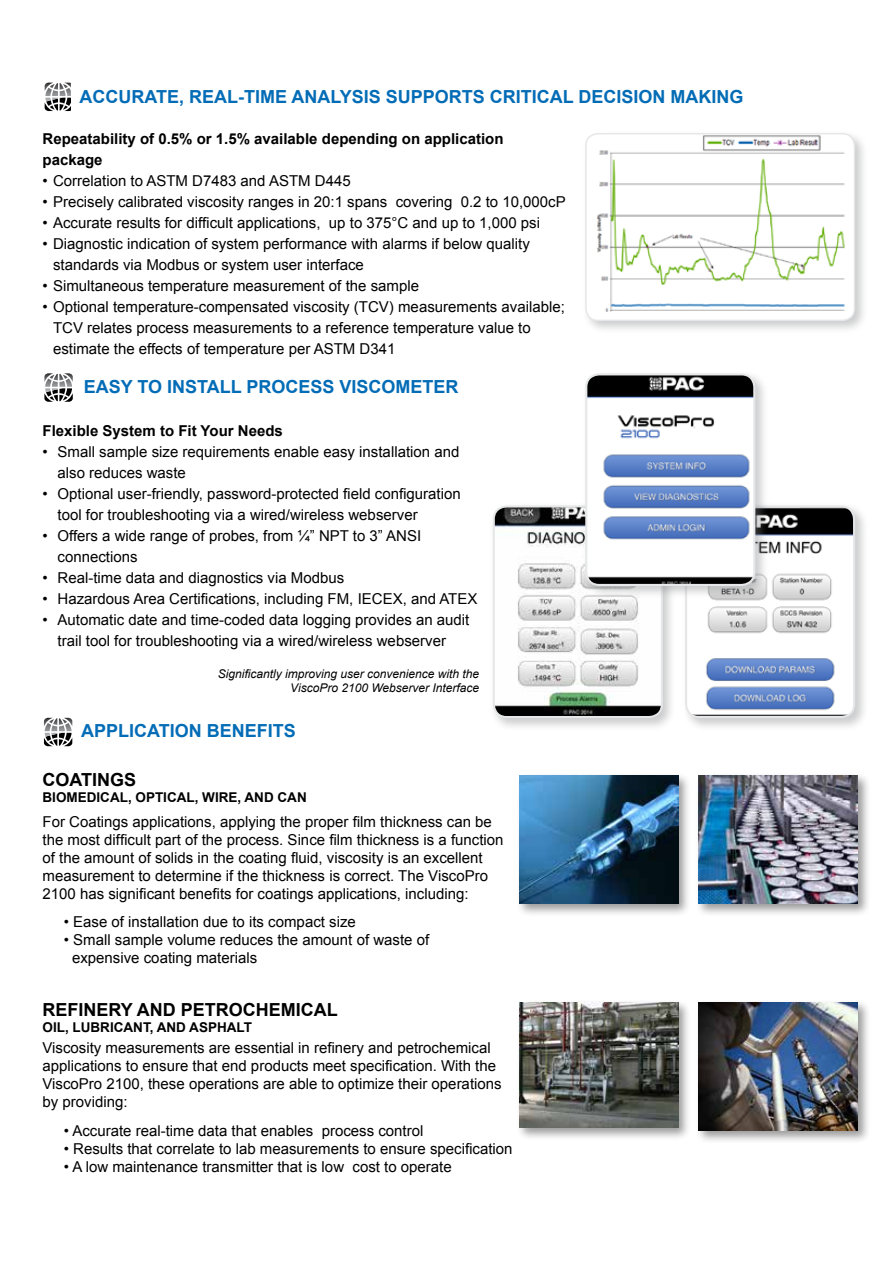
<style>
.page{position:relative;width:893px;height:1263px;background:#fff}
.page>*{position:absolute;margin:0;border:0;box-sizing:border-box;transform-origin:0 0}
.t1{font:700 18px "Arial";color:#036cb6}
.t2{font:700 18px "Arial";color:#000}
.t3{font:15px/18px "Arial";color:#000}
.t4{font:700 15px/21px "Arial";color:#000}
.t5{font:700 13.5px "Arial";color:#000}
.t6{font:italic 12px/14.4px "Arial";color:#000;text-align:right}
</style>
<div class="page">
<svg style="left:44px;top:373px;width:29px;height:29px"></svg>
<svg style="left:45px;top:83px;width:26px;height:28px"></svg>
<div style="left:582px;top:130px;width:286px;height:205px;background:#808285;opacity:.4"></div>
<div style="left:586px;top:134px;width:268px;height:186px;background:#fff;border-radius:12px"></div>
<img style="left:593px;top:135px;width:256px;height:177px">
<div style="left:585px;top:133px;width:270px;height:188px;border:1px solid #e6e7e8;border-radius:12px"></div>
<div style="left:490px;top:502px;width:186px;height:229px;background:#808285;opacity:.4"></div>
<img style="left:494px;top:506px;width:168px;height:211px">
<div style="left:493px;top:505px;width:170px;height:213px;border:2px solid #e6e7e8;border-radius:13px"></div>
<div style="left:682px;top:502px;width:186px;height:229px;background:#808285;opacity:.4"></div>
<img style="left:686px;top:506px;width:168px;height:211px">
<div style="left:685px;top:505px;width:170px;height:213px;border:2px solid #e6e7e8;border-radius:13px"></div>
<div style="left:696px;top:773px;width:175px;height:144px;background:#000;opacity:.4"></div>
<img style="left:699px;top:776px;width:159px;height:127px">
<div style="left:516px;top:999px;width:176px;height:142px;background:#000;opacity:.4"></div>
<img style="left:519px;top:1003px;width:159px;height:125px">
<div style="left:516px;top:773px;width:176px;height:144px;background:#000;opacity:.4"></div>
<img style="left:519px;top:776px;width:159px;height:127px">
<div style="left:696px;top:999px;width:175px;height:145px;background:#000;opacity:.4"></div>
<img style="left:699px;top:1003px;width:159px;height:127px">
<svg style="left:44px;top:718px;width:28px;height:28px"></svg>
<div style="left:582px;top:370px;width:186px;height:229px;background:#808285;opacity:.4"></div>
<img style="left:587px;top:374px;width:167px;height:211px">
<div style="left:585px;top:373px;width:170px;height:213px;border:2px solid #e6e7e8;border-radius:13px"></div>
<p class="t1" style="left:79px;top:85px;width:666px">ACCURATE, REAL-TIME ANALYSIS SUPPORTS CRITICAL DECISION MAKING</p>
<p class="t4" style="left:43px;top:128px;width:462px">Repeatability of 0.5% or 1.5% available depending on application package</p>
<p class="t3" style="left:43px;top:172px;width:310px">• Correlation to ASTM D7483 and ASTM D445</p>
<p class="t3" style="left:43px;top:193px;width:525px">• Precisely calibrated viscosity ranges in 20:1 spans covering 0.2 to 10,000cP</p>
<p class="t3" style="left:43px;top:214px;width:499px">• Accurate results for difficult applications, up to 375°C and up to 1,000 psi</p>
<p class="t3" style="left:53px;top:233px;width:478px;line-height:21px;text-indent:-10px">• Diagnostic indication of system performance with alarms if below quality standards via Modbus or system user interface</p>
<p class="t3" style="left:43px;top:277px;width:378px">• Simultaneous temperature measurement of the sample</p>
<p class="t3" style="left:53px;top:296px;width:513px;line-height:21px;text-indent:-10px">• Optional temperature-compensated viscosity (TCV) measurements available;<br>TCV relates process measurements to a reference temperature value to estimate the effects of temperature per ASTM D341</p>
<p class="t1" style="left:84px;top:375px;width:376px">EASY TO INSTALL PROCESS VISCOMETER</p>
<p class="t4" style="left:43px;top:420px;width:242px">Flexible System to Fit Your Needs</p>
<p class="t3" style="left:58px;top:441px;width:403px;line-height:21px;text-indent:-15px">• Small sample size requirements enable easy installation and also reduces waste</p>
<p class="t3" style="left:58px;top:483px;width:405px;line-height:21px;text-indent:-15px">• Optional user-friendly, password-protected field configuration tool for troubleshooting via a wired/wireless webserver</p>
<p class="t3" style="left:58px;top:525px;width:365px;line-height:21px;text-indent:-15px">• Offers a wide range of probes, from ¼” NPT to 3” ANSI connections</p>
<p class="t3" style="left:43px;top:568px;width:303px">• Real-time data and diagnostics via Modbus</p>
<p class="t3" style="left:43px;top:589px;width:436px">• Hazardous Area Certifications, including FM, IECEX, and ATEX</p>
<p class="t3" style="left:43px;top:609px;width:428px;line-height:21px;text-align:center">• Automatic date and time-coded data logging provides an audit trail tool for troubleshooting via a wired/wireless webserver</p>
<p class="t6" style="left:218px;top:667px;width:263px">Significantly improving user convenience with the<br>ViscoPro 2100 Webserver Interface</p>
<p class="t1" style="left:81px;top:718px;width:216px">APPLICATION BENEFITS</p>
<p class="t2" style="left:43px;top:768px;width:95px">COATINGS</p>
<p class="t5" style="left:43px;top:789px;width:266px">BIOMEDICAL, OPTICAL, WIRE, AND CAN</p>
<p class="t3" style="left:43px;top:812px;width:463px">For Coatings applications, applying the proper film thickness can be the most difficult part of the process. Since film thickness is a function of the amount of solids in the coating fluid, viscosity is an excellent measurement to determine if the thickness is correct. The ViscoPro 2100 has significant benefits for coatings applications, including:</p>
<p class="t3" style="left:64px;top:913px;width:294px">• Ease of installation due to its compact size</p>
<p class="t3" style="left:72px;top:931px;width:359px;text-indent:-8px">• Small sample volume reduces the amount of waste of expensive coating materials</p>
<p class="t2" style="left:43px;top:998px;width:297px">REFINERY AND PETROCHEMICAL</p>
<p class="t5" style="left:43px;top:1018px;width:211px">OIL, LUBRICANT, AND ASPHALT</p>
<p class="t3" style="left:43px;top:1039px;width:461px">Viscosity measurements are essential in refinery and petrochemical applications to ensure that end products meet specification. With the ViscoPro 2100, these operations are able to optimize their operations by providing:</p>
<p class="t3" style="left:64px;top:1122px;width:361px">• Accurate real-time data that enables process control</p>
<p class="t3" style="left:64px;top:1140px;width:450px">• Results that correlate to lab measurements to ensure specification</p>
<p class="t3" style="left:64px;top:1158px;width:389px">• A low maintenance transmitter that is low cost to operate</p>
</div>
